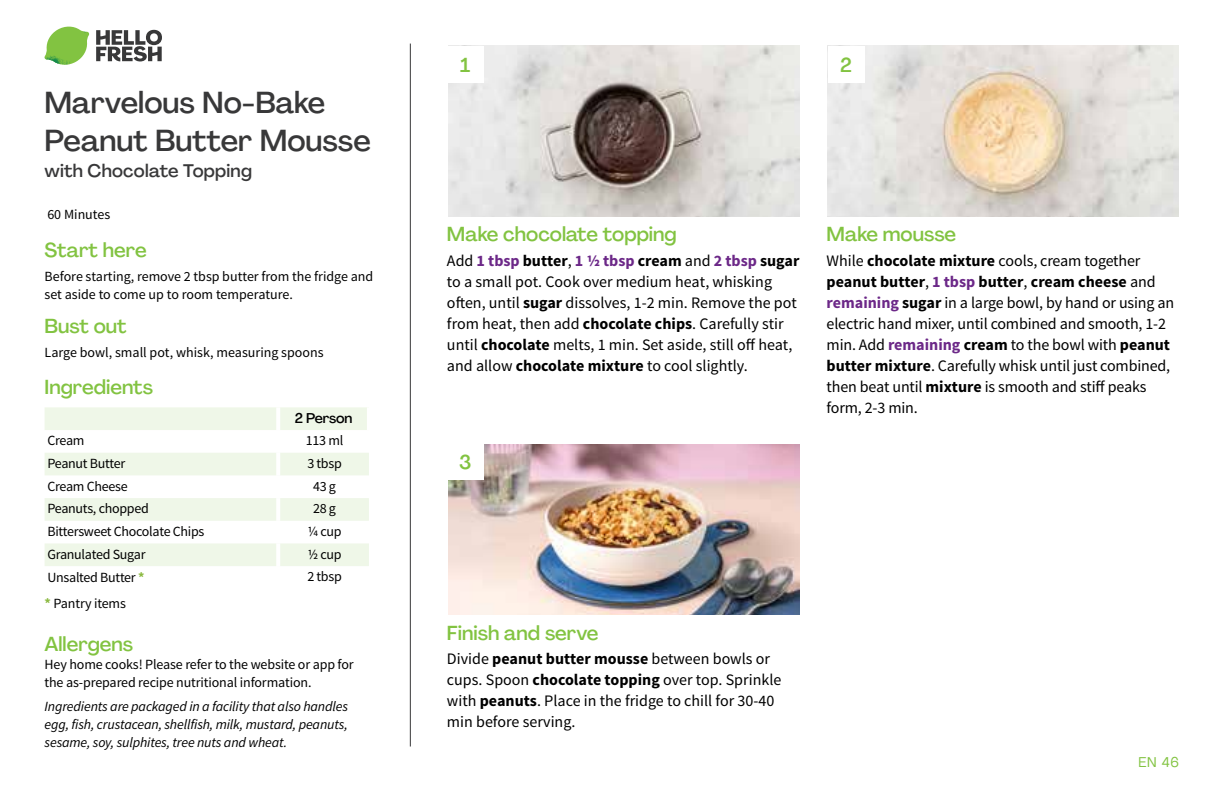
<style>
.page{position:relative;width:1224px;height:792px;background:#fff}
.page>*{position:absolute;margin:0;border:0;box-sizing:border-box;transform-origin:0 0}
.t1{font:500 30px/38px "Agrandir";color:#383839}
.t2{font:500 20px "Agrandir";color:#82c341}
.t3{font:500 18px "Agrandir";letter-spacing:.01em;color:#383839}
.t4{font:16px/21px "Source Sans Pro";color:#000}
.t5{font:14px/18px "Source Sans Pro";letter-spacing:-.01em;color:#000}
.t6{font:italic 14px/18px "Source Sans Pro";letter-spacing:-.01em;color:#000;text-align:justify}
.t7{font:500 14px "Agrandir";letter-spacing:-.01em;color:#000}
.t8{font:14px "Agrandir";color:#82c341}
.s1{font-weight:700;color:#8cba42}
.s2{font-weight:700;color:#6c2888}
.s3{font-weight:700}
</style>
<div class="page">
<svg style="left:96px;top:29px;width:66px;height:33px"></svg>
<svg style="left:48px;top:27px;width:39px;height:25px"></svg>
<img style="left:69px;top:27px;width:20px;height:17px">
<img style="left:47px;top:41px;width:38px;height:7px">
<img style="left:44px;top:44px;width:40px;height:21px">
<img style="left:68px;top:48px;width:17px;height:17px">
<hr style="left:410px;top:44px;width:1px;height:703px;background:#383839">
<svg style="left:45px;top:407px;width:324px;height:159px;fill:#eff7e8"></svg>
<hr style="left:276px;top:407px;width:4px;height:23px;background:#fff">
<hr style="left:367px;top:407px;width:4px;height:23px;background:#fff">
<hr style="left:276px;top:430px;width:4px;height:23px;background:#fff">
<hr style="left:276px;top:453px;width:4px;height:22px;background:#fff">
<hr style="left:276px;top:475px;width:4px;height:23px;background:#fff">
<hr style="left:276px;top:498px;width:4px;height:23px;background:#fff">
<hr style="left:276px;top:521px;width:4px;height:22px;background:#fff">
<hr style="left:276px;top:543px;width:4px;height:23px;background:#fff">
<img style="left:448px;top:46px;width:351px;height:170px">
<img style="left:448px;top:444px;width:351px;height:171px">
<img style="left:828px;top:46px;width:351px;height:170px">
<div style="left:447px;top:46px;width:37px;height:36px;background:#fff"></div>
<div style="left:447px;top:444px;width:37px;height:36px;background:#fff"></div>
<div style="left:828px;top:46px;width:36px;height:36px;background:#fff"></div>
<h1 class="t1" style="left:45px;top:83px;width:328px">Marvelous No-Bake<br>Peanut Butter Mousse</h1>
<p class="t3" style="left:45px;top:159px;width:209px">with Chocolate Topping</p>
<p class="t5" style="left:47px;top:206px;width:64px">60 Minutes</p>
<p class="t2" style="left:45px;top:238px;width:104px">Start here</p>
<p class="t5" style="left:45px;top:267px;width:330px">Before starting, remove 2 tbsp butter from the fridge and set aside to come up to room temperature.</p>
<p class="t2" style="left:45px;top:314px;width:84px">Bust out</p>
<p class="t5" style="left:45px;top:343px;width:281px">Large bowl, small pot, whisk, measuring spoons</p>
<p class="t2" style="left:45px;top:374px;width:110px">Ingredients</p>
<p class="t7" style="left:295px;top:409px;width:59px">2 Person</p>
<p class="t5" style="left:47px;top:432px;width:39px">Cream</p>
<p class="t5" style="left:306px;top:432px;width:39px">113 ml</p>
<p class="t5" style="left:47px;top:455px;width:80px">Peanut Butter</p>
<p class="t5" style="left:307px;top:455px;width:36px">3 tbsp</p>
<p class="t5" style="left:47px;top:477px;width:82px">Cream Cheese</p>
<p class="t5" style="left:313px;top:477px;width:24px">43 g</p>
<p class="t5" style="left:47px;top:500px;width:103px">Peanuts, chopped</p>
<p class="t5" style="left:313px;top:500px;width:24px">28 g</p>
<p class="t5" style="left:47px;top:523px;width:159px">Bittersweet Chocolate Chips</p>
<p class="t5" style="left:307px;top:523px;width:36px">1/4 cup</p>
<p class="t5" style="left:47px;top:545px;width:100px">Granulated Sugar</p>
<p class="t5" style="left:307px;top:545px;width:36px">1/2 cup</p>
<p class="t5" style="left:47px;top:568px;width:99px">Unsalted Butter <span class="s1">*</span></p>
<p class="t5" style="left:307px;top:568px;width:36px">2 tbsp</p>
<p class="t5" style="left:45px;top:594px;width:83px"><span class="s1">*</span> Pantry items</p>
<p class="t2" style="left:45px;top:632px;width:90px">Allergens</p>
<p class="t5" style="left:45px;top:656px;width:311px">Hey home cooks! Please refer to the website or app for the as-prepared recipe nutritional information.</p>
<p class="t6" style="left:45px;top:697px;width:305px">Ingredients are packaged in a facility that also handles egg, fish, crustacean, shellfish, milk, mustard, peanuts, sesame, soy, sulphites, tree nuts and wheat.</p>
<p class="t2" style="left:460px;top:52px;width:12px">1</p>
<p class="t2" style="left:840px;top:52px;width:13px">2</p>
<p class="t2" style="left:447px;top:222px;width:231px">Make chocolate topping</p>
<p class="t4" style="left:447px;top:250px;width:354px">Add <span class="s2">1 tbsp</span> <span class="s3">butter</span>, <span class="s2">1 1/2 tbsp</span> <span class="s3">cream</span> and <span class="s2">2 tbsp</span> <span class="s3">sugar </span>to a small pot. Cook over medium heat, whisking often, until <span class="s3">sugar</span> dissolves, 1-2 min. Remove the pot from heat, then add <span class="s3">chocolate chips</span>. Carefully stir until <span class="s3">chocolate</span> melts, 1 min. Set aside, still off heat, and allow <span class="s3">chocolate mixture</span> to cool slightly.</p>
<p class="t2" style="left:459px;top:450px;width:14px">3</p>
<p class="t2" style="left:827px;top:222px;width:131px">Make mousse</p>
<p class="t4" style="left:827px;top:250px;width:349px">While <span class="s3">chocolate mixture</span> cools, cream together <span class="s3">peanut butter</span>, <span class="s2">1 tbsp</span> <span class="s3">butter</span>, <span class="s3">cream cheese</span> and <span class="s2">remaining</span> <span class="s3">sugar</span> in a large bowl, by hand or using an electric hand mixer, until combined and smooth, 1-2 min. Add <span class="s2">remaining</span> <span class="s3">cream</span> to the bowl with <span class="s3">peanut butter mixture</span>. Carefully whisk until just combined, then beat until <span class="s3">mixture</span> is smooth and stiff peaks form, 2-3 min.</p>
<p class="t2" style="left:447px;top:620px;width:153px">Finish and serve</p>
<p class="t4" style="left:447px;top:649px;width:336px">Divide <span class="s3">peanut butter mousse</span> between bowls or cups. Spoon <span class="s3">chocolate topping</span> over top. Sprinkle with <span class="s3">peanuts</span>. Place in the fridge to chill for 30-40 min before serving.</p>
<p class="t8" style="left:1138px;top:753px;width:42px">EN 46</p>
</div>
